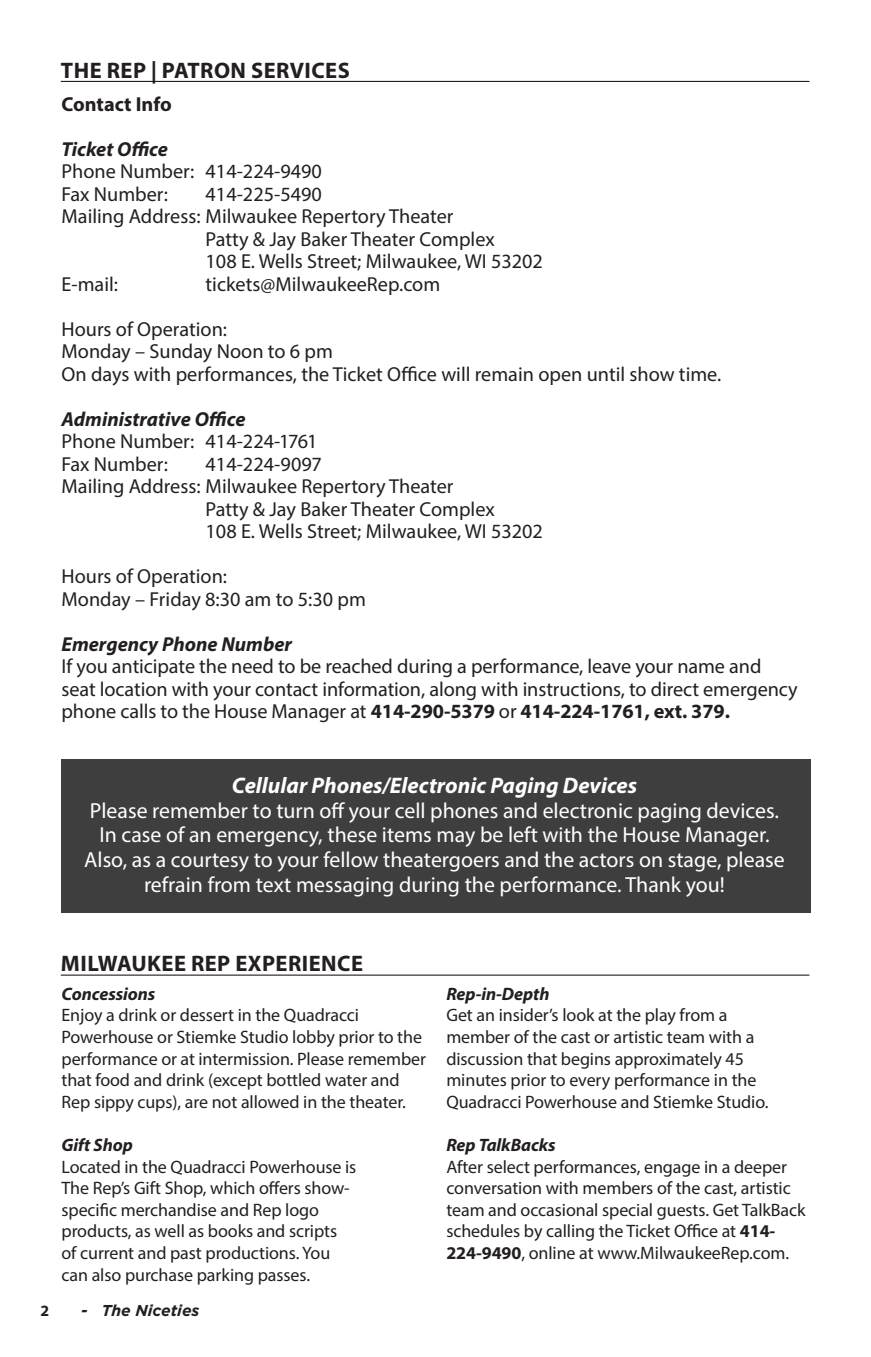
<style>
.page{position:relative;width:871px;height:1357px;background:#fff}
.page>*{position:absolute;margin:0;border:0;box-sizing:border-box;transform-origin:0 0}
.t1{font:700 22.5px "Myriad Pro";letter-spacing:.02em;color:#231f20}
.t2{font:italic 700 22.5px "Myriad Pro";color:#fff}
.t3{font:21.82px/24.8px "Myriad Pro";color:#fff;text-align:center}
.t4{font:20.25px/22.5px "Myriad Pro";color:#231f20}
.t5{font:italic 700 20.25px "Myriad Pro";color:#231f20}
.t6{font:700 20.25px "Myriad Pro";color:#231f20}
.t7{font:18px/21.6px "Myriad Pro";letter-spacing:-.005em;color:#231f20}
.t8{font:italic 700 18px "Myriad Pro";letter-spacing:-.005em;color:#231f20}
.t9{font:italic 700 15.75px "Gotham";color:#231f20}
.t10{font:700 15.75px "Myriad Pro";color:#231f20}
.s1{font-weight:700}
</style>
<div class="page">
<div style="left:62px;top:759px;width:749px;height:154px;background:#3e3e3f"></div>
<hr style="left:61px;top:81px;width:748px;height:1px;background:#231f20">
<hr style="left:61px;top:974px;width:748px;height:2px;background:#231f20">
<p class="t1" style="left:61px;top:55px;width:290px">THE REP | PATRON SERVICES</p>
<p class="t6" style="left:62px;top:90px;width:112px">Contact Info</p>
<p class="t5" style="left:62px;top:136px;width:108px">Ticket Office</p>
<p class="t4" style="left:62px;top:160px;width:262px">Phone Number: 414-224-9490</p>
<p class="t4" style="left:62px;top:182px;width:108px">Fax Number:</p>
<p class="t4" style="left:206px;top:182px;width:118px">414-225-5490</p>
<p class="t4" style="left:62px;top:205px;width:393px">Mailing Address: Milwaukee Repertory Theater</p>
<p class="t4" style="left:206px;top:227px;width:291px">Patty &amp; Jay Baker Theater Complex</p>
<p class="t4" style="left:206px;top:250px;width:339px">108 E. Wells Street; Milwaukee, WI 53202</p>
<p class="t4" style="left:62px;top:272px;width:58px">E-mail:</p>
<p class="t4" style="left:206px;top:272px;width:236px">tickets@MilwaukeeRep.com</p>
<p class="t4" style="left:62px;top:317px;width:167px">Hours of Operation:</p>
<p class="t4" style="left:62px;top:340px;width:273px">Monday – Sunday Noon to 6 pm</p>
<p class="t4" style="left:62px;top:362px;width:661px">On days with performances, the Ticket Office will remain open until show time.</p>
<p class="t5" style="left:62px;top:406px;width:185px">Administrative Office</p>
<p class="t4" style="left:62px;top:430px;width:257px">Phone Number: 414-224-1761</p>
<p class="t4" style="left:62px;top:452px;width:108px">Fax Number:</p>
<p class="t4" style="left:206px;top:452px;width:118px">414-224-9097</p>
<p class="t4" style="left:62px;top:475px;width:393px">Mailing Address: Milwaukee Repertory Theater</p>
<p class="t4" style="left:206px;top:497px;width:291px">Patty &amp; Jay Baker Theater Complex</p>
<p class="t4" style="left:206px;top:520px;width:339px">108 E. Wells Street; Milwaukee, WI 53202</p>
<p class="t4" style="left:62px;top:565px;width:167px">Hours of Operation:</p>
<p class="t4" style="left:62px;top:587px;width:306px">Monday – Friday 8:30 am to 5:30 pm</p>
<p class="t5" style="left:62px;top:631px;width:232px">Emergency Phone Number</p>
<p class="t4" style="left:62px;top:655px;width:738px">If you anticipate the need to be reached during a performance, leave your name and seat location with your contact information, along with instructions, to direct emergency phone calls to the House Manager at <span class="s1">414-290-5379</span> or <span class="s1">414-224-1761, ext. 379.</span></p>
<p class="t2" style="left:232px;top:771px;width:407px">Cellular Phones/Electronic Paging Devices</p>
<p class="t3" style="left:84px;top:797px;width:702px">Please remember to turn off your cell phones and electronic paging devices.<br>In case of an emergency, these items may be left with the House Manager.<br>Also, as a courtesy to your fellow theatergoers and the actors on stage, please refrain from text messaging during the performance. Thank you!</p>
<p class="t1" style="left:61px;top:949px;width:303px">MILWAUKEE REP EXPERIENCE</p>
<p class="t8" style="left:62px;top:982px;width:95px">Concessions</p>
<p class="t7" style="left:62px;top:1004px;width:366px">Enjoy a drink or dessert in the Quadracci Powerhouse or Stiemke Studio lobby prior to the performance or at intermission. Please remember that food and drink (except bottled water and Rep sippy cups), are not allowed in the theater.</p>
<p class="t8" style="left:62px;top:1133px;width:73px">Gift Shop</p>
<p class="t7" style="left:62px;top:1155px;width:296px">Located in the Quadracci Powerhouse is The Rep’s Gift Shop, which offers show&shy;specific merchandise and Rep logo products, as well as books and scripts of current and past productions. You can also purchase parking passes.</p>
<p class="t10" style="left:40px;top:1301px;width:10px">2</p>
<p class="t9" style="left:81px;top:1300px;width:120px">- The Niceties</p>
<p class="t8" style="left:446px;top:982px;width:105px">Rep-in-Depth</p>
<p class="t7" style="left:446px;top:1004px;width:324px">Get an insider’s look at the play from a member of the cast or artistic team with a discussion that begins approximately 45 minutes prior to every performance in the Quadracci Powerhouse and Stiemke Studio.</p>
<p class="t8" style="left:446px;top:1133px;width:111px">Rep TalkBacks</p>
<p class="t7" style="left:446px;top:1155px;width:361px">After select performances, engage in a deeper conversation with members of the cast, artistic team and occasional special guests. Get TalkBack schedules by calling the Ticket Office at <span class="s1">414- 224-9490</span>, online at www.MilwaukeeRep.com.</p>
</div>
